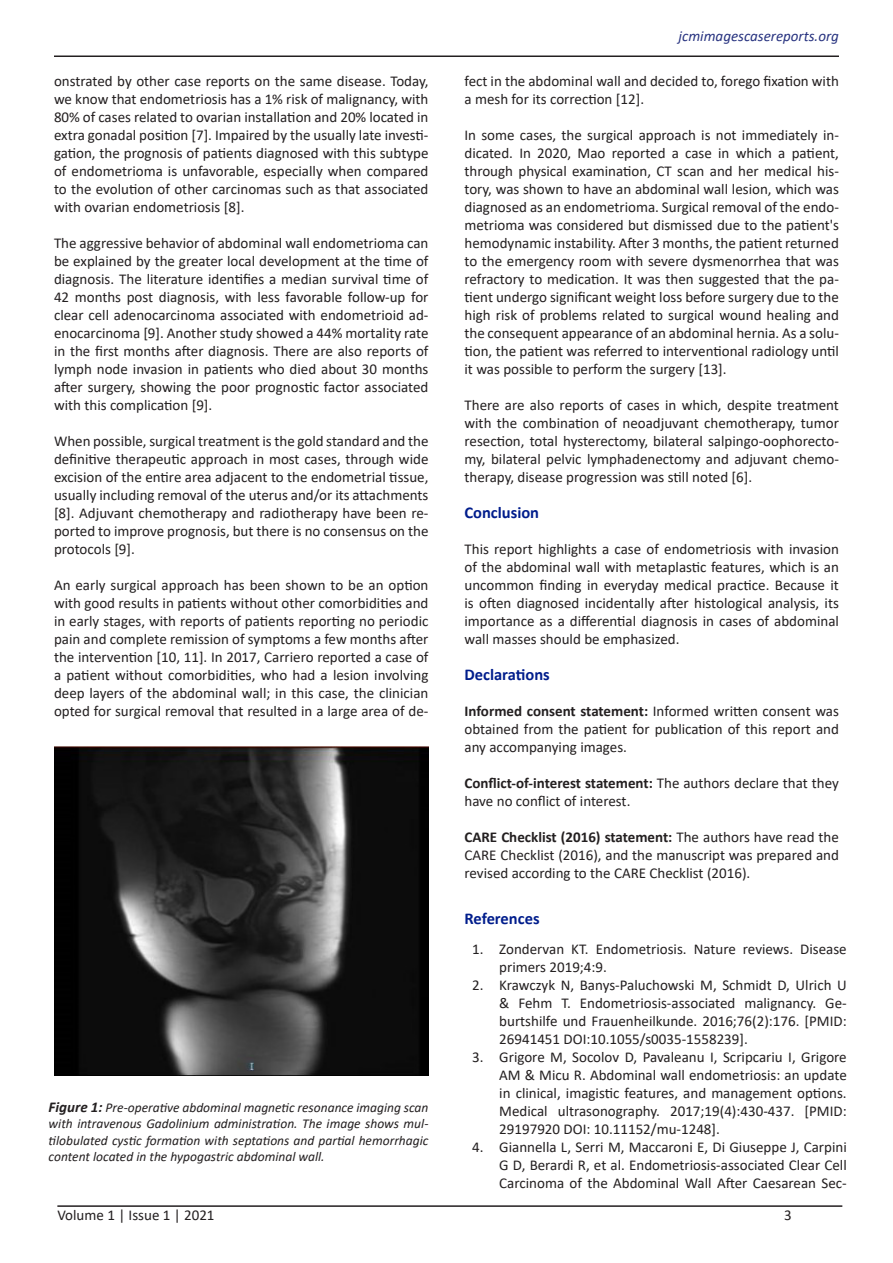
<style>
.page{position:relative;width:893px;height:1263px;background:#fff}
.page>*{position:absolute;margin:0;border:0;box-sizing:border-box;transform-origin:0 0}
.side_heading_new{font:700 16.5px "Calibri";color:#001d8c}
.Paragraph_Style_1{font:15px/18px "Calibri";color:#231f20;text-align:justify}
.t1{font:italic 15px "Calibri";color:#283380}
.fig_tittle{font:italic 13.5px/16.5px "Calibri";color:#231f20;text-align:justify}
.s1{font-weight:700;font-size:15px}
.s2{font-weight:700}
</style>
<div class="page">
<hr style="left:54px;top:56px;width:785px;height:1px;background:#231f20">
<hr style="left:57px;top:1205px;width:785px;height:2px;background:#231f20">
<img style="left:54px;top:746px;width:374px;height:329px">
<p class="Paragraph_Style_1" style="left:54px;top:72px;width:376px">onstrated by other case reports on the same disease. Today, we know that endometriosis has a 1% risk of malignancy, with 80% of cases related to ovarian installation and 20% located in extra gonadal position [7]. Impaired by the usually late investi&shy;gation, the prognosis of patients diagnosed with this subtype of endometrioma is unfavorable, especially when compared to the evolution of other carcinomas such as that associated with ovarian endometriosis [8].</p>
<p class="Paragraph_Style_1" style="left:54px;top:234px;width:376px">The aggressive behavior of abdominal wall endometrioma can be explained by the greater local development at the time of diagnosis. The literature identifies a median survival time of 42 months post diagnosis, with less favorable follow-up for clear cell adenocarcinoma associated with endometrioid ad&shy;enocarcinoma [9]. Another study showed a 44% mortality rate in the first months after diagnosis. There are also reports of lymph node invasion in patients who died about 30 months after surgery, showing the poor prognostic factor associated with this complication [9].</p>
<p class="Paragraph_Style_1" style="left:54px;top:432px;width:376px">When possible, surgical treatment is the gold standard and the definitive therapeutic approach in most cases, through wide excision of the entire area adjacent to the endometrial tissue, usually including removal of the uterus and/or its attachments [8]. Adjuvant chemotherapy and radiotherapy have been re&shy;ported to improve prognosis, but there is no consensus on the protocols [9].</p>
<p class="Paragraph_Style_1" style="left:54px;top:576px;width:376px">An early surgical approach has been shown to be an option with good results in patients without other comorbidities and in early stages, with reports of patients reporting no periodic pain and complete remission of symptoms a few months after the intervention [10, 11]. In 2017, Carriero reported a case of a patient without comorbidities, who had a lesion involving deep layers of the abdominal wall; in this case, the clinician opted for surgical removal that resulted in a large area of de-</p>
<p class="fig_tittle" style="left:49px;top:1098px;width:381px"><span class="s1">Figure 1:</span> Pre-operative abdominal magnetic resonance imaging scan with intravenous Gadolinium administration. The image shows mul&shy;tilobulated cystic formation with septations and partial hemorrhagic content located in the hypogastric abdominal wall.</p>
<p class="t1" style="left:679px;top:25px;width:162px">jcmimagescasereports.org</p>
<p class="Paragraph_Style_1" style="left:464px;top:72px;width:376px">fect in the abdominal wall and decided to, forego fixation with a mesh for its correction [12].</p>
<p class="Paragraph_Style_1" style="left:464px;top:126px;width:376px">In some cases, the surgical approach is not immediately in&shy;dicated. In 2020, Mao reported a case in which a patient, through physical examination, CT scan and her medical his&shy;tory, was shown to have an abdominal wall lesion, which was diagnosed as an endometrioma. Surgical removal of the endo&shy;metrioma was considered but dismissed due to the patient's hemodynamic instability. After 3 months, the patient returned to the emergency room with severe dysmenorrhea that was refractory to medication. It was then suggested that the pa&shy;tient undergo significant weight loss before surgery due to the high risk of problems related to surgical wound healing and the consequent appearance of an abdominal hernia. As a solu&shy;tion, the patient was referred to interventional radiology until it was possible to perform the surgery [13].</p>
<p class="Paragraph_Style_1" style="left:464px;top:396px;width:376px">There are also reports of cases in which, despite treatment with the combination of neoadjuvant chemotherapy, tumor resection, total hysterectomy, bilateral salpingo-oophorecto&shy;my, bilateral pelvic lymphadenectomy and adjuvant chemo&shy;therapy, disease progression was still noted [6].</p>
<p class="side_heading_new" style="left:464px;top:501px;width:76px">Conclusion</p>
<p class="Paragraph_Style_1" style="left:464px;top:540px;width:376px">This report highlights a case of endometriosis with invasion of the abdominal wall with metaplastic features, which is an uncommon finding in everyday medical practice. Because it is often diagnosed incidentally after histological analysis, its importance as a differential diagnosis in cases of abdominal wall masses should be emphasized.</p>
<p class="side_heading_new" style="left:464px;top:663px;width:87px">Declarations</p>
<p class="Paragraph_Style_1" style="left:464px;top:702px;width:376px"><span class="s2">Informed consent statement:</span> Informed written consent was obtained from the patient for publication of this report and any accompanying images.</p>
<p class="Paragraph_Style_1" style="left:464px;top:774px;width:376px"><span class="s2">Conflict-of-interest statement:</span> The authors declare that they have no conflict of interest.</p>
<p class="Paragraph_Style_1" style="left:464px;top:828px;width:376px"><span class="s2">CARE Checklist (2016) statement:</span> The authors have read the CARE Checklist (2016), and the manuscript was prepared and revised according to the CARE Checklist (2016).</p>
<p class="side_heading_new" style="left:464px;top:907px;width:77px">References</p>
<p class="Paragraph_Style_1" style="left:499px;top:939px;width:349px;text-indent:-27px">1. Zondervan KT. Endometriosis. Nature reviews. Disease primers 2019;4:9.</p>
<p class="Paragraph_Style_1" style="left:499px;top:975px;width:349px;text-indent:-27px">2. Krawczyk N, Banys-Paluchowski M, Schmidt D, Ulrich U &amp; Fehm T. Endometriosis-associated malignancy. Ge&shy;burtshilfe und Frauenheilkunde. 2016;76(2):176. [PMID:<br>26941451 DOI:10.1055/s0035-1558239].</p>
<p class="Paragraph_Style_1" style="left:499px;top:1047px;width:349px;text-indent:-27px">3. Grigore M, Socolov D, Pavaleanu I, Scripcariu I, Grigore AM &amp; Micu R. Abdominal wall endometriosis: an update in clinical, imagistic features, and management options.<br>Medical ultrasonography. 2017;19(4):430-437. [PMID:<br>29197920 DOI: 10.11152/mu-1248].</p>
<p class="Paragraph_Style_1" style="left:499px;top:1137px;width:349px;text-indent:-27px">4. Giannella L, Serri M, Maccaroni E, Di Giuseppe J, Carpini G D, Berardi R, et al. Endometriosis-associated Clear Cell Carcinoma of the Abdominal Wall After Caesarean Sec-</p>
<p class="Paragraph_Style_1" style="left:57px;top:1206px;width:159px">Volume 1 | Issue 1 | 2021</p>
<p class="Paragraph_Style_1" style="left:784px;top:1206px;width:9px">3</p>
</div>
